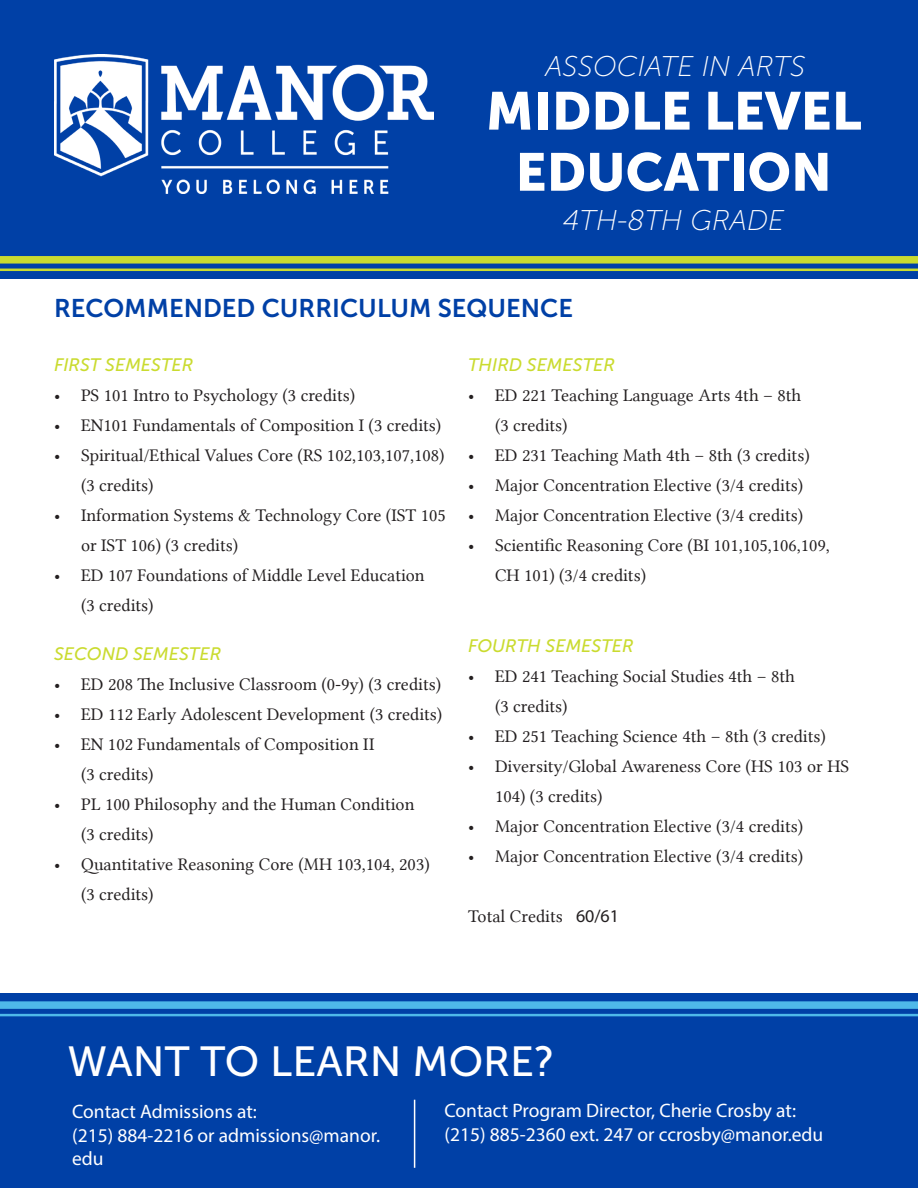
<style>
.page{position:relative;width:918px;height:1188px;background:#fff}
.page>*{position:absolute;margin:0;border:0;box-sizing:border-box;transform-origin:0 0}
.t1{font:52.95px "Museo Sans 900";color:#fff}
.t2{font:42px "Museo Sans 500";color:#fff}
.t3{font:italic 28.5px "Museo Sans 100";color:#fff}
.t4{font:25.5px "Museo Sans 700";color:#0040a6}
.t5{font:19.5px/23.4px "Myriad Pro";color:#fff}
.t6{font:18px/30px "Lin Libertine";color:#231f20}
.t7{font:italic 18px "Museo Sans 500";color:#cadb2f}
.s1{font-family:"Myriad Pro"}
</style>
<div class="page">
<div style="left:0;top:994px;width:918px;height:194px;background:#0040a6"></div>
<hr style="left:414px;top:1100px;width:1px;height:68px;background:#fff">
<svg style="left:0;top:0;width:918px;height:279px;background:#114cab"></svg>
<div style="left:0;top:256px;width:918px;height:8px;background:#cadb2f"></div>
<hr style="left:0;top:269px;width:918px;height:2px;background:#cadb2f">
<div style="left:0;top:1001px;width:918px;height:8px;background:#4eb9e9"></div>
<hr style="left:0;top:1014px;width:918px;height:2px;background:#4eb9e9">
<p class="t3" style="left:545px;top:52px;width:261px">ASSOCIATE IN ARTS</p>
<p class="t1" style="left:486px;top:81px;width:377px">MIDDLE LEVEL</p>
<p class="t1" style="left:516px;top:142px;width:318px">EDUCATION</p>
<p class="t3" style="left:563px;top:205px;width:223px">4TH-8TH GRADE</p>
<p class="t4" style="left:54px;top:294px;width:521px">RECOMMENDED CURRICULUM SEQUENCE</p>
<p class="t7" style="left:54px;top:355px;width:141px">FIRST SEMESTER</p>
<p class="t6" style="left:54px;top:380px;width:303px">• PS 101 Intro to Psychology (3 credits)</p>
<p class="t6" style="left:54px;top:410px;width:389px">• EN101 Fundamentals of Composition I (3 credits)</p>
<p class="t6" style="left:81px;top:440px;width:365px;text-indent:-27px">• Spiritual/Ethical Values Core (RS 102,103,107,108) (3 credits)</p>
<p class="t6" style="left:81px;top:500px;width:366px;text-indent:-27px">• Information Systems &amp; Technology Core (IST 105 or IST 106) (3 credits)</p>
<p class="t6" style="left:54px;top:560px;width:372px">• ED 107 Foundations of Middle Level Education</p>
<p class="t6" style="left:81px;top:590px;width:74px">(3 credits)</p>
<p class="t7" style="left:54px;top:644px;width:169px">SECOND SEMESTER</p>
<p class="t6" style="left:54px;top:669px;width:389px">• ED 208 The Inclusive Classroom (0-9y) (3 credits)</p>
<p class="t6" style="left:54px;top:699px;width:390px">• ED 112 Early Adolescent Development (3 credits)</p>
<p class="t6" style="left:54px;top:729px;width:322px">• EN 102 Fundamentals of Composition II</p>
<p class="t6" style="left:81px;top:759px;width:74px">(3 credits)</p>
<p class="t6" style="left:54px;top:789px;width:362px">• PL 100 Philosophy and the Human Condition</p>
<p class="t6" style="left:81px;top:819px;width:74px">(3 credits)</p>
<p class="t6" style="left:54px;top:849px;width:377px">• Quantitative Reasoning Core (MH 103,104, 203)</p>
<p class="t6" style="left:81px;top:879px;width:74px">(3 credits)</p>
<p class="t7" style="left:468px;top:355px;width:149px">THIRD SEMESTER</p>
<p class="t6" style="left:468px;top:380px;width:335px">• ED 221 Teaching Language Arts 4th – 8th</p>
<p class="t6" style="left:495px;top:410px;width:74px">(3 credits)</p>
<p class="t6" style="left:468px;top:440px;width:343px">• ED 231 Teaching Math 4th – 8th (3 credits)</p>
<p class="t6" style="left:468px;top:470px;width:337px">• Major Concentration Elective (3/4 credits)</p>
<p class="t6" style="left:468px;top:500px;width:337px">• Major Concentration Elective (3/4 credits)</p>
<p class="t6" style="left:468px;top:530px;width:363px">• Scientific Reasoning Core (BI 101,105,106,109,</p>
<p class="t6" style="left:495px;top:560px;width:153px">CH 101) (3/4 credits)</p>
<p class="t7" style="left:468px;top:636px;width:167px">FOURTH SEMESTER</p>
<p class="t6" style="left:468px;top:661px;width:328px">• ED 241 Teaching Social Studies 4th – 8th</p>
<p class="t6" style="left:495px;top:691px;width:74px">(3 credits)</p>
<p class="t6" style="left:468px;top:721px;width:359px">• ED 251 Teaching Science 4th – 8th (3 credits)</p>
<p class="t6" style="left:495px;top:751px;width:356px;text-indent:-27px">• Diversity/Global Awareness Core (HS 103 or HS<br>104) (3 credits)</p>
<p class="t6" style="left:468px;top:811px;width:337px">• Major Concentration Elective (3/4 credits)</p>
<p class="t6" style="left:468px;top:841px;width:337px">• Major Concentration Elective (3/4 credits)</p>
<p class="t6" style="left:468px;top:901px;width:153px">Total Credits <span class="s1">60/61</span></p>
<p class="t2" style="left:68px;top:1039px;width:489px">WANT TO LEARN MORE?</p>
<p class="t5" style="left:72px;top:1100px;width:186px">Contact Admissions at:</p>
<p class="t5" style="left:72px;top:1123px;width:309px">(215) 884-2216 or admissions@manor. edu</p>
<p class="t5" style="left:445px;top:1099px;width:353px">Contact Program Director, Cherie Crosby at:</p>
<p class="t5" style="left:445px;top:1122px;width:380px">(215) 885-2360 ext. 247 or ccrosby@manor.edu</p>
</div>
